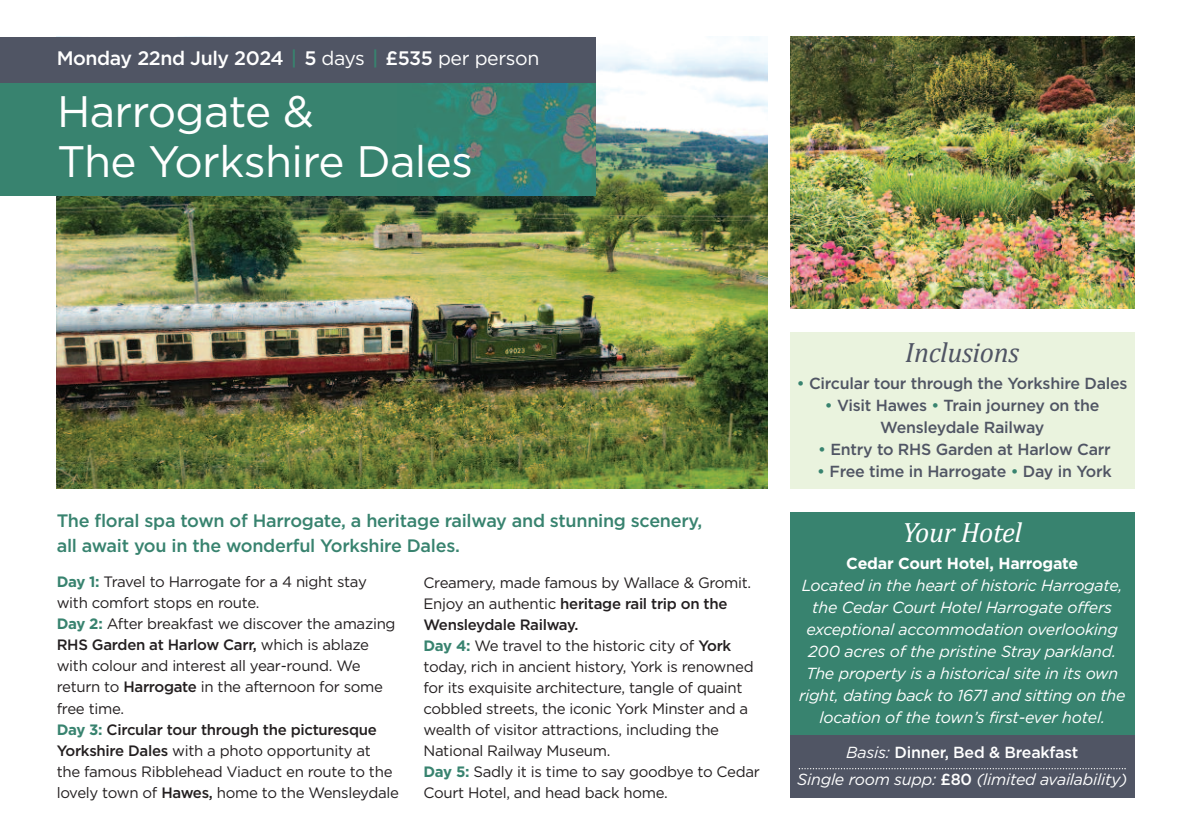
<style>
.page{position:relative;width:1191px;height:840px;background:#fff}
.page>*{position:absolute;margin:0;border:0;box-sizing:border-box;transform-origin:0 0}
.t1{font:44px/50px "Gotham";letter-spacing:-.015em;color:#fff}
.t2{font:italic 28px "Cambria";letter-spacing:-.01em;color:#505564}
.t3{font:italic 28px "Cambria";letter-spacing:-.01em;color:#fff}
.t4{font:500 19.6px "Gotham";letter-spacing:-.02em;color:#fff}
.t5{font:500 18px/25px "Gotham";letter-spacing:-.015em;color:#38836f}
.t6{font:italic 16px/22px "Gotham";letter-spacing:-.015em;color:#fff;text-align:center}
.t7{font:500 16px/22px "Gotham";letter-spacing:-.015em;color:#505564;text-align:center}
.t8{font:700 16px "Gotham";letter-spacing:-.015em;color:#fff}
.t9{font:15px/21px "Gotham";letter-spacing:-.02em;color:#231f20}
.s1{color:#38836f}
.s2{font-weight:400}
.s3{font-weight:700;color:#38836f}
.s4{font-weight:500}
.s5{font-weight:500;font-style:normal}
</style>
<div class="page">
<img style="left:57px;top:37px;width:710px;height:451px">
<div style="left:0;top:82px;width:595px;height:114px;background:#38836f"></div>
<img style="left:397px;top:82px;width:198px;height:114px">
<div style="left:790px;top:512px;width:344px;height:252px;background:#38836f"></div>
<div style="left:790px;top:735px;width:344px;height:62px;background:#505564"></div>
<svg style="left:798px;top:768px;width:327px;height:1px"></svg>
<div style="left:0;top:37px;width:595px;height:45px;background:#505564"></div>
<img style="left:790px;top:37px;width:344px;height:272px">
<div style="left:790px;top:332px;width:344px;height:156px;background:#eaf3de"></div>
<h3 class="t4" style="left:57px;top:47px;width:484px">Monday 22nd July 2024 <span class="s1">|</span> 5 <span class="s2">days</span> <span class="s1">|</span> £535 <span class="s2">per person</span></h3>
<h1 class="t1" style="left:57px;top:87px;width:417px">Harrogate &amp;<br>The Yorkshire Dales</h1>
<p class="t5" style="left:57px;top:508px;width:647px">The floral spa town of Harrogate, a heritage railway and stunning scenery, all await you in the wonderful Yorkshire Dales.</p>
<p class="t9" style="left:57px;top:571px;width:344px"><span class="s3">Day 1:</span> Travel to Harrogate for a 4 night stay with comfort stops en route.<br><span class="s3">Day 2:</span> After breakfast we discover the amazing <span class="s4">RHS Garden at Harlow Carr,</span> which is ablaze with colour and interest all year-round. We return to <span class="s4">Harrogate</span> in the afternoon for some free time.<br><span class="s3">Day 3:</span> <span class="s4">Circular tour through the picturesque Yorkshire Dales</span> with a photo opportunity at<br>the famous Ribblehead Viaduct en route to the lovely town of <span class="s4">Hawes,</span> home to the Wensleydale</p>
<p class="t9" style="left:423px;top:572px;width:338px">Creamery, made famous by Wallace &amp; Gromit.<br>Enjoy an authentic <span class="s4">heritage rail trip on the Wensleydale Railway.<br></span><span class="s3">Day 4:</span> We travel to the historic city of <span class="s4">York </span>today, rich in ancient history, York is renowned for its exquisite architecture, tangle of quaint cobbled streets, the iconic York Minster and a wealth of visitor attractions, including the National Railway Museum.<br><span class="s3">Day 5:</span> Sadly it is time to say goodbye to Cedar Court Hotel, and head back home.</p>
<h2 class="t2" style="left:905px;top:335px;width:115px">Inclusions</h2>
<p class="t7" style="left:797px;top:372px;width:332px"><span class="s1">•</span> Circular tour through the Yorkshire Dales</p>
<p class="t7" style="left:825px;top:394px;width:276px"><span class="s1">•</span> Visit Hawes <span class="s1">•</span> Train journey on the<br>Wensleydale Railway</p>
<p class="t7" style="left:818px;top:438px;width:294px"><span class="s1">•</span> Entry to RHS Garden at Harlow Carr</p>
<p class="t7" style="left:817px;top:460px;width:296px"><span class="s1">•</span> Free time in Harrogate <span class="s1">•</span> Day in York</p>
<h2 class="t3" style="left:902px;top:515px;width:121px">Your Hotel</h2>
<p class="t8" style="left:846px;top:554px;width:233px">Cedar Court Hotel, Harrogate</p>
<p class="t6" style="left:799px;top:574px;width:328px">Located in the heart of historic Harrogate, the Cedar Court Hotel Harrogate offers exceptional accommodation overlooking 200 acres of the pristine Stray parkland.<br>The property is a historical site in its own right, dating back to 1671 and sitting on the location of the town’s first-ever hotel.</p>
<p class="t6" style="left:797px;top:739px;width:331px;line-height:27px">Basis: <span class="s5">Dinner, Bed &amp; Breakfast<br></span>Single room supp: <span class="s5">£80</span> (limited availability)</p>
</div>
